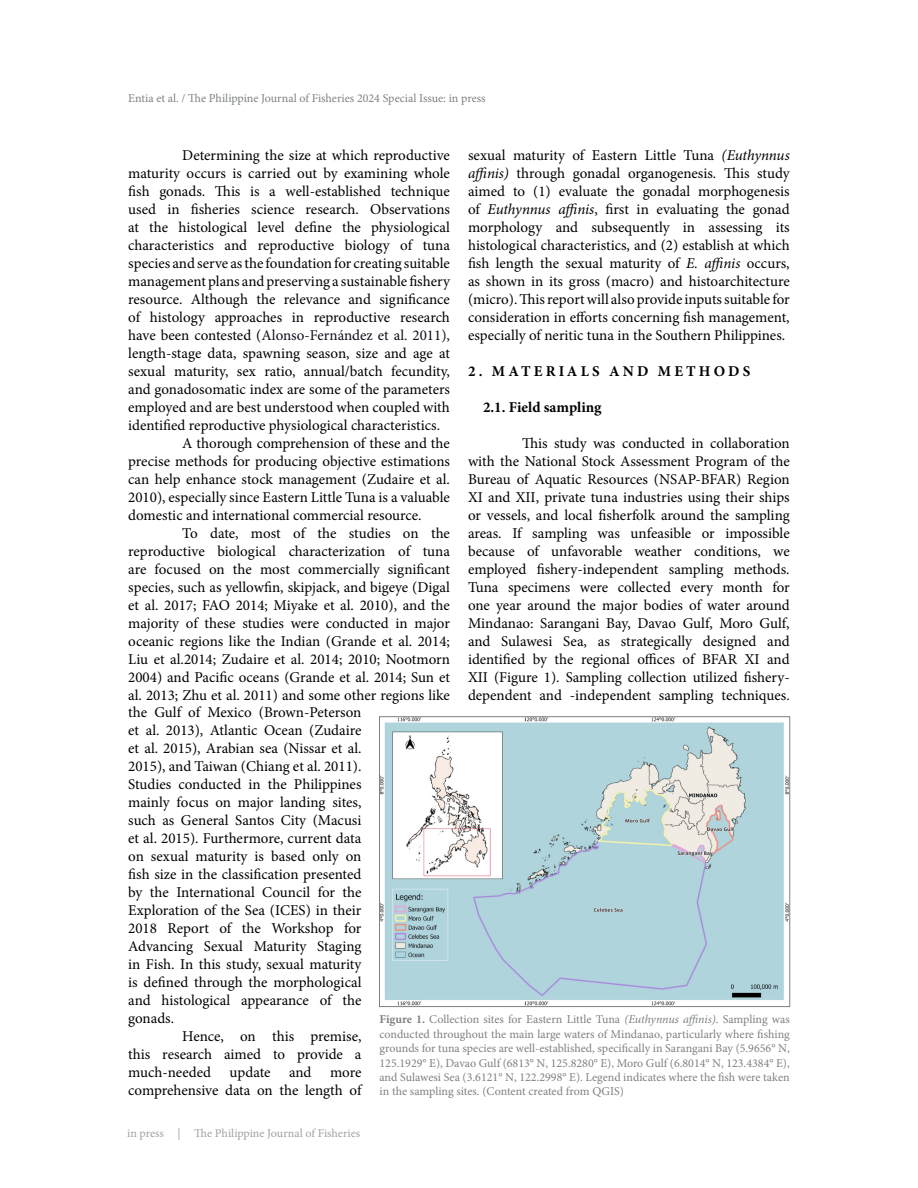
<style>
.page{position:relative;width:918px;height:1188px;background:#fff}
.page>*{position:absolute;margin:0;border:0;box-sizing:border-box;transform-origin:0 0}
.t1{font:15px/18px "Minion Pro";color:#000;text-align:justify}
.t2{font:700 15px "Minion Pro";letter-spacing:.195em;color:#000}
.t3{font:700 15px "Minion Pro";letter-spacing:-.005em;color:#000}
.t4{font:12px/14.4px "Minion Pro";color:#7e8083;text-align:justify}
.t5{font:12px "Minion Pro";letter-spacing:-.005em;color:#a0a1a5}
.s1{color:#0e101a}
.s2{font-style:italic}
.s3{font-weight:700}
</style>
<div class="page">
<img style="left:381px;top:718px;width:407px;height:287px">
<div style="left:379px;top:716px;width:411px;height:291px;border:1px solid #7e8083"></div>
<p class="t4" style="left:128px;top:91px;width:359px">Entia et al. / The Philippine Journal of Fisheries 2024 Special Issue: in press</p>
<p class="t1" style="left:128px;top:146px;width:323px;text-indent:54px">Determining the size at which reproductive maturity occurs is carried out by examining whole fish gonads. This is a well-established technique used in fisheries science research. Observations at the histological level define the physiological characteristics and reproductive biology of tuna species and serve as the foundation for creating suitable management plans and preserving a sustainable fishery resource. Although the relevance and significance of histology approaches in reproductive research have been contested (<span class="s1">Alonso-Fernández et al. 2011), </span>length-stage data, spawning season, size and age at sexual maturity, sex ratio, annual/batch fecundity, and gonadosomatic index are some of the parameters employed and are best understood when coupled with identified reproductive physiological characteristics.</p>
<p class="t1" style="left:128px;top:434px;width:323px;text-indent:54px">A thorough comprehension of these and the precise methods for producing objective estimations can help enhance stock management (Zudaire et al.<br>2010), especially since Eastern Little Tuna is a valuable domestic and international commercial resource.</p>
<p class="t1" style="left:128px;top:524px;width:323px;text-align:left;text-indent:54px">To date, most of the studies on the reproductive biological characterization of tuna are focused on the most commercially significant species, such as yellowfin, skipjack, and bigeye (Digal et al. 2017; FAO 2014; Miyake et al. 2010), and the majority of these studies were conducted in major oceanic regions like the Indian (Grande et al. 2014; Liu et al.2014; Zudaire et al. 2014; 2010; Nootmorn 2004) and Pacific oceans (Grande et al. 2014; Sun et al. 2013; Zhu et al. 2011) and some other regions like the Gulf of Mexico (Brown-Peterson<br>et al. 2013), Atlantic Ocean (Zudaire<br>et al. 2015), Arabian sea (Nissar et al.<br>2015), and Taiwan (Chiang et al. 2011).<br>Studies conducted in the Philippines<br>mainly focus on major landing sites,<br>such as General Santos City (Macusi<br>et al. 2015). Furthermore, current data<br>on sexual maturity is based only on<br>fish size in the classification presented<br>by the International Council for the<br>Exploration of the Sea (ICES) in their<br>2018 Report of the Workshop for<br>Advancing Sexual Maturity Staging<br>in Fish. In this study, sexual maturity<br>is defined through the morphological<br>and histological appearance of the<br>gonads.</p>
<p class="t1" style="left:128px;top:1027px;width:235px;text-indent:54px">Hence, on this premise, this research aimed to provide a much-needed update and more comprehensive data on the length of</p>
<p class="t1" style="left:468px;top:146px;width:323px">sexual maturity of Eastern Little Tuna <span class="s2">(Euthynnus affinis)</span> through gonadal organogenesis. This study aimed to (1) evaluate the gonadal morphogenesis of <span class="s2">Euthynnus affinis</span>, first in evaluating the gonad morphology and subsequently in assessing its histological characteristics, and (2) establish at which fish length the sexual maturity of <span class="s2">E. affinis</span> occurs, as shown in its gross (macro) and histoarchitecture (micro). This report will also provide inputs suitable for consideration in efforts concerning fish management, especially of neritic tuna in the Southern Philippines.</p>
<p class="t2" style="left:468px;top:361px;width:284px">2. MATERIALS AND METHODS</p>
<p class="t3" style="left:483px;top:397px;width:120px">2.1. Field sampling</p>
<p class="t1" style="left:468px;top:434px;width:323px;text-indent:54px">This study was conducted in collaboration with the National Stock Assessment Program of the Bureau of Aquatic Resources (NSAP-BFAR) Region XI and XII, private tuna industries using their ships or vessels, and local fisherfolk around the sampling areas. If sampling was unfeasible or impossible because of unfavorable weather conditions, we employed fishery-independent sampling methods.<br>Tuna specimens were collected every month for one year around the major bodies of water around Mindanao: Sarangani Bay, Davao Gulf, Moro Gulf, and Sulawesi Sea, as strategically designed and identified by the regional offices of BFAR XI and XII (Figure 1). Sampling collection utilized fishery&shy;dependent and -independent sampling techniques.</p>
<p class="t4" style="left:380px;top:1013px;width:412px"><span class="s3">Figure 1.</span> Collection sites for Eastern Little Tuna <span class="s2">(Euthynnus affinis)</span>. Sampling was conducted throughout the main large waters of Mindanao, particularly where fishing grounds for tuna species are well-established, specifically in Sarangani Bay (5.9656° N, 125.1929° E), Davao Gulf (6813° N, 125.8280° E), Moro Gulf (6.8014° N, 123.4384° E), and Sulawesi Sea (3.6121° N, 122.2998° E). Legend indicates where the fish were taken in the sampling sites. (Content created from QGIS)</p>
<p class="t5" style="left:127px;top:1125px;width:235px">in press | The Philippine Journal of Fisheries</p>
</div>
